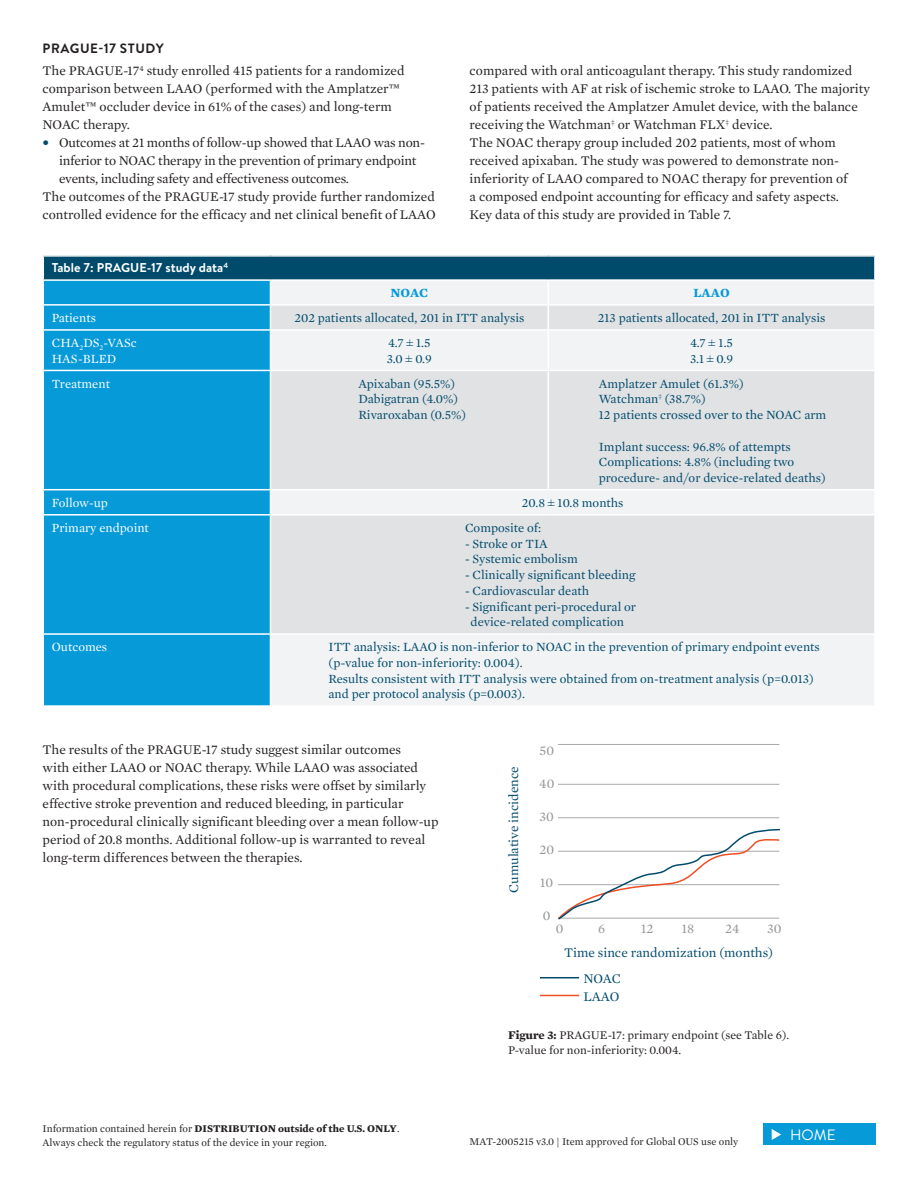
<style>
.page{position:relative;width:918px;height:1188px;background:#fff}
.page>*{position:absolute;margin:0;border:0;box-sizing:border-box;transform-origin:0 0}
.t1{font:15px "Brandon Grotesque";color:#fff}
.t2{font:13.5px/18px "Mercury Text G1";color:#231f20}
.t3{font:13.5px "Mercury Text G1";color:#004b6c}
.t4{font:13.5px "Mercury Text G1";color:#939598}
.t5{font:700 13.5px "Brandon Text";letter-spacing:.04em;color:#231f20}
.t6{font:12.75px/15.8px "Mercury Text G1";color:#004b6c}
.t7{font:12.75px "Mercury Text G1";color:#fff}
.t8{font:700 12.75px "Brandon Text";color:#fff}
.t9{font:700 12.75px "Mercury Text G1";letter-spacing:-.015em;color:#069ad9}
.t10{font:12px "Mercury Text G1";color:#231f20}
.t11{font:10.5px/13.5px "Mercury Text G1";color:#231f20}
.s1{font-weight:700;color:#004b6c}
.s2{font-family:"Times New Roman"}
.s3{font-weight:700}
</style>
<div class="page">
<div style="left:43px;top:256px;width:832px;height:24px;background:#004b6c"></div>
<div style="left:44px;top:281px;width:226px;height:424px;background:#069ad9"></div>
<div style="left:272px;top:281px;width:602px;height:424px;background:#f2f3f4"></div>
<svg style="left:271px;top:306px;width:603px;height:327px;fill:#e1e2e4"></svg>
<hr style="left:43px;top:255px;width:227px;height:2px;background:#fff">
<hr style="left:270px;top:255px;width:278px;height:2px;background:#fff">
<hr style="left:548px;top:255px;width:328px;height:2px;background:#fff">
<hr style="left:874px;top:257px;width:2px;height:22px;background:#fff">
<hr style="left:43px;top:279px;width:227px;height:2px;background:#fff">
<hr style="left:270px;top:279px;width:278px;height:2px;background:#fff">
<hr style="left:548px;top:279px;width:328px;height:2px;background:#fff">
<hr style="left:43px;top:304px;width:227px;height:2px;background:#fff">
<svg style="left:43px;top:257px;width:1px;height:49px"></svg>
<hr style="left:270px;top:304px;width:278px;height:2px;background:#fff">
<hr style="left:548px;top:304px;width:328px;height:2px;background:#fff">
<svg style="left:548px;top:281px;width:1px;height:48px"></svg>
<hr style="left:43px;top:329px;width:227px;height:2px;background:#fff">
<hr style="left:270px;top:329px;width:278px;height:2px;background:#fff">
<hr style="left:548px;top:329px;width:328px;height:2px;background:#fff">
<hr style="left:548px;top:331px;width:1px;height:39px;background:#fff">
<hr style="left:43px;top:370px;width:227px;height:1px;background:#fff">
<hr style="left:270px;top:370px;width:278px;height:1px;background:#fff">
<hr style="left:548px;top:370px;width:328px;height:1px;background:#fff">
<hr style="left:548px;top:371px;width:1px;height:118px;background:#fff">
<hr style="left:43px;top:489px;width:227px;height:1px;background:#fff">
<hr style="left:270px;top:489px;width:278px;height:1px;background:#fff">
<hr style="left:548px;top:489px;width:328px;height:1px;background:#fff">
<hr style="left:43px;top:514px;width:227px;height:2px;background:#fff">
<hr style="left:270px;top:514px;width:278px;height:2px;background:#fff">
<hr style="left:548px;top:514px;width:328px;height:2px;background:#fff">
<hr style="left:43px;top:633px;width:227px;height:2px;background:#fff">
<hr style="left:270px;top:633px;width:278px;height:2px;background:#fff">
<hr style="left:548px;top:633px;width:328px;height:2px;background:#fff">
<hr style="left:558px;top:817px;width:221px;height:1px;background:#a8a9ad">
<hr style="left:558px;top:784px;width:221px;height:1px;background:#a8a9ad">
<hr style="left:558px;top:744px;width:221px;height:1px;background:#a8a9ad">
<svg style="left:558px;top:828px;width:222px;height:92px"></svg>
<hr style="left:540px;top:977px;width:39px;height:1px;background:#004b6c">
<hr style="left:540px;top:995px;width:39px;height:1px;background:#f04d22">
<div style="left:763px;top:1124px;width:112px;height:21px;background:#069ad9"></div>
<svg style="left:772px;top:1130px;width:8px;height:9px"></svg>
<p class="t5" style="left:43px;top:38px;width:123px">PRAGUE-17 STUDY</p>
<p class="t2" style="left:43px;top:62px;width:364px">The PRAGUE-17<sup>4</sup> study enrolled 415 patients for a randomized comparison between LAAO (performed with the Amplatzer™ Amulet™ occluder device in 61% of the cases) and long-term NOAC therapy.</p>
<p class="t2" style="left:43px;top:134px;width:384px"><span class="s1">•</span> Outcomes at 21 months of follow-up showed that LAAO was non-</p>
<p class="t2" style="left:59px;top:152px;width:359px">inferior to NOAC therapy in the prevention of primary endpoint</p>
<p class="t2" style="left:59px;top:170px;width:291px">events, including safety and effectiveness outcomes.</p>
<p class="t2" style="left:43px;top:188px;width:394px">The outcomes of the PRAGUE-17 study provide further randomized</p>
<p class="t2" style="left:43px;top:206px;width:395px">controlled evidence for the efficacy and net clinical benefit of LAAO</p>
<p class="t8" style="left:52px;top:259px;width:178px">Table 7: PRAGUE-17 study data<sup>4</sup></p>
<p class="t2" style="left:470px;top:62px;width:402px">compared with oral anticoagulant therapy. This study randomized 213 patients with AF at risk of ischemic stroke to LAAO. The majority of patients received the Amplatzer Amulet device, with the balance receiving the Watchman<sup>‡</sup> or Watchman FLX<sup>‡</sup> device.<br>The NOAC therapy group included 202 patients, most of whom received apixaban. The study was powered to demonstrate non&shy;inferiority of LAAO compared to NOAC therapy for prevention of<br>a composed endpoint accounting for efficacy and safety aspects.<br>Key data of this study are provided in Table 7.</p>
<p class="t9" style="left:391px;top:285px;width:39px">NOAC</p>
<p class="t9" style="left:693px;top:285px;width:38px">LAAO</p>
<p class="t7" style="left:52px;top:310px;width:46px">Patients</p>
<p class="t6" style="left:294px;top:310px;width:232px">202 patients allocated, 201 in ITT analysis</p>
<p class="t6" style="left:598px;top:310px;width:229px">213 patients allocated, 201 in ITT analysis</p>
<p class="t7" style="left:52px;top:335px;width:87px">CHA<sub>2</sub>DS<sub>2</sub>-VASc</p>
<p class="t7" style="left:52px;top:351px;width:66px">HAS-BLED</p>
<p class="t6" style="left:388px;top:335px;width:44px">4.7 <span class="s2">±</span> 1.5</p>
<p class="t6" style="left:387px;top:351px;width:46px">3.0 <span class="s2">±</span> 0.9</p>
<p class="t6" style="left:690px;top:335px;width:44px">4.7 <span class="s2">±</span> 1.5</p>
<p class="t6" style="left:690px;top:351px;width:44px">3.1 <span class="s2">±</span> 0.9</p>
<p class="t7" style="left:52px;top:376px;width:60px">Treatment</p>
<p class="t6" style="left:358px;top:375px;width:98px">Apixaban (95.5%)</p>
<p class="t6" style="left:358px;top:391px;width:101px">Dabigatran (4.0%)</p>
<p class="t6" style="left:358px;top:407px;width:109px">Rivaroxaban (0.5%)</p>
<p class="t6" style="left:599px;top:375px;width:146px">Amplatzer Amulet (61.3%)</p>
<p class="t6" style="left:599px;top:391px;width:108px">Watchman<sup>‡</sup> (38.7%)</p>
<p class="t6" style="left:599px;top:407px;width:229px">12 patients crossed over to the NOAC arm</p>
<p class="t6" style="left:599px;top:438px;width:193px">Implant success: 96.8% of attempts</p>
<p class="t6" style="left:599px;top:454px;width:228px">Complications: 4.8% (including two procedure- and/or device-related deaths)</p>
<p class="t7" style="left:52px;top:495px;width:58px">Follow-up</p>
<p class="t6" style="left:522px;top:495px;width:103px">20.8 <span class="s2">±</span> 10.8 months</p>
<p class="t7" style="left:52px;top:520px;width:99px">Primary endpoint</p>
<p class="t6" style="left:465px;top:520px;width:78px">Composite of:</p>
<p class="t6" style="left:465px;top:536px;width:84px">- Stroke or TIA</p>
<p class="t6" style="left:465px;top:551px;width:114px">- Systemic embolism</p>
<p class="t6" style="left:465px;top:567px;width:172px">- Clinically significant bleeding</p>
<p class="t6" style="left:465px;top:583px;width:126px">- Cardiovascular death</p>
<p class="t6" style="left:465px;top:599px;width:173px;text-align:center">- Significant peri-procedural or device-related complication</p>
<p class="t7" style="left:52px;top:639px;width:57px">Outcomes</p>
<p class="t6" style="left:328px;top:639px;width:493px">ITT analysis: LAAO is non-inferior to NOAC in the prevention of primary endpoint events (p-value for non-inferiority: 0.004).</p>
<p class="t6" style="left:328px;top:671px;width:487px">Results consistent with ITT analysis were obtained from on-treatment analysis (p=0.013) and per protocol analysis (p=0.003).</p>
<p class="t2" style="left:43px;top:741px;width:398px">The results of the PRAGUE-17 study suggest similar outcomes<br>with either LAAO or NOAC therapy. While LAAO was associated with procedural complications, these risks were offset by similarly effective stroke prevention and reduced bleeding, in particular non-procedural clinically significant bleeding over a mean follow-up period of 20.8 months. Additional follow-up is warranted to reveal long-term differences between the therapies.</p>
<p class="t11" style="left:43px;top:1122px;width:358px">Information contained herein for <span class="s3">DISTRIBUTION outside of the U.S. ONLY</span>.<br>Always check the regulatory status of the device in your region.</p>
<p class="t3" style="left:506px;top:893px;width:128px;rotate:-90deg">Cumulative incidence</p>
<p class="t4" style="left:540px;top:742px;width:16px">50</p>
<p class="t4" style="left:539px;top:775px;width:17px">40</p>
<p class="t4" style="left:540px;top:808px;width:16px">30</p>
<p class="t4" style="left:539px;top:841px;width:16px">20</p>
<p class="t4" style="left:540px;top:874px;width:15px">10</p>
<p class="t4" style="left:543px;top:907px;width:9px">0</p>
<p class="t4" style="left:556px;top:920px;width:9px">0</p>
<p class="t4" style="left:598px;top:920px;width:9px">6</p>
<p class="t4" style="left:641px;top:920px;width:14px">12</p>
<p class="t4" style="left:682px;top:920px;width:14px">18</p>
<p class="t4" style="left:725px;top:920px;width:16px">24</p>
<p class="t4" style="left:767px;top:920px;width:16px">30</p>
<p class="t3" style="left:564px;top:945px;width:211px">Time since randomization (months)</p>
<p class="t3" style="left:583px;top:970px;width:39px">NOAC</p>
<p class="t3" style="left:583px;top:988px;width:38px">LAAO</p>
<p class="t10" style="left:508px;top:1028px;width:283px"><span class="s3">Figure 3:</span> PRAGUE-17: primary endpoint (see Table 6).</p>
<p class="t10" style="left:508px;top:1043px;width:175px">P-value for non-inferiority: 0.004.</p>
<p class="t11" style="left:470px;top:1135px;width:270px">MAT-2005215 v3.0 | Item approved for Global OUS use only</p>
<p class="t1" style="left:790px;top:1124px;width:47px">HOME</p>
</div>
